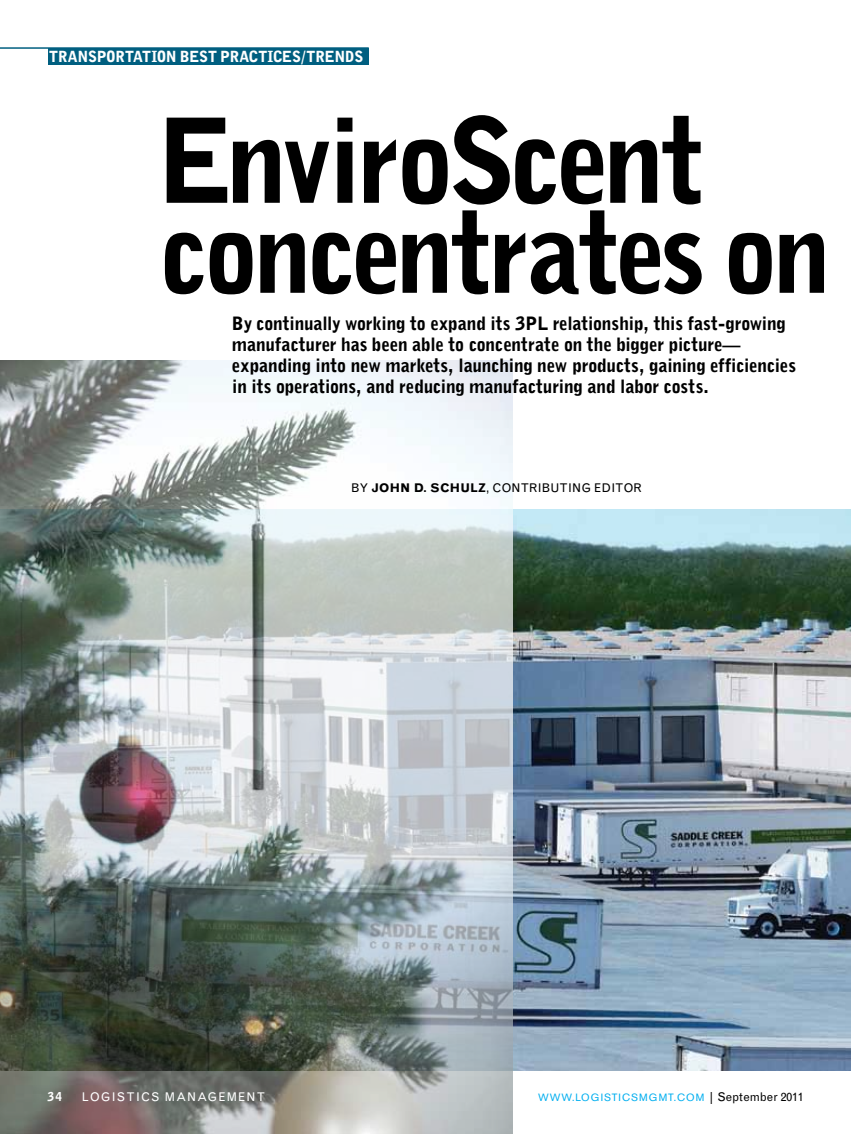
<style>
.page{position:relative;width:851px;height:1134px;background:#fff}
.page>*{position:absolute;margin:0;border:0;box-sizing:border-box;transform-origin:0 0}
.t1{font:900 114px "Grotesque MT Std";letter-spacing:-.06em;color:#000}
.t2{font:900 108px "Grotesque MT Std";color:#000}
.t3{font:900 18px/21px "Grotesque MT Std";letter-spacing:-.02em;color:#000}
.t4{font:900 15px "Grotesque MT Std";letter-spacing:-.01em;color:#fff}
.t5{font:12px "Grotesque MT Std";letter-spacing:.015em;color:#000}
.t6{font:12px "Grotesque MT Std";letter-spacing:.1em;color:#fff}
.t7{font:900 12px "Grotesque MT Std";color:#fff}
.t8{font:10.5px "Akzidenz Grotesk BE";letter-spacing:.105em;color:#00aeef}
.s1{font-weight:700}
.s2{font-family:"Grotesque MT Std";font-size:12px;color:#000}
</style>
<div class="page">
<img style="left:512px;top:509px;width:338px;height:562px">
<div style="left:48px;top:49px;width:321px;height:16px;background:#005f80"></div>
<hr style="left:0;top:47px;width:369px;height:2px;background:#005f80">
<img style="left:0;top:360px;width:512px;height:774px">
<p class="t4" style="left:49px;top:47px;width:312px">transportation best practices/tre nds</p>
<h1 class="t1" style="left:158px;top:91px;width:548px">EnviroScent</h1>
<h2 class="t2" style="left:158px;top:187px;width:673px">concentrates on</h2>
<p class="t3" style="left:232px;top:313px;width:565px">By continually working to expand its 3P L relationship, this fast-growing manufacturer has been able to concentrate on the bigger picture— expanding into new markets, launching new products, gaining efficiencies in its operations, and reducing manufacturing and labor costs.</p>
<p class="t5" style="left:351px;top:481px;width:292px">BY <span class="s1">JOHN D. SCHULZ</span>, CONTRIBUTING EDITOR</p>
<p class="t7" style="left:47px;top:1089px;width:16px">34</p>
<p class="t6" style="left:82px;top:1089px;width:146px">LOGISTICS MANAGEME</p>
<p class="t6" style="left:246px;top:1089px;width:20px">NT</p>
<p class="t8" style="left:538px;top:1091px;width:267px">WWW.LOGISTICSMGMT.COM <span class="s2">| SEPTEMBER 2011</span></p>
</div>
